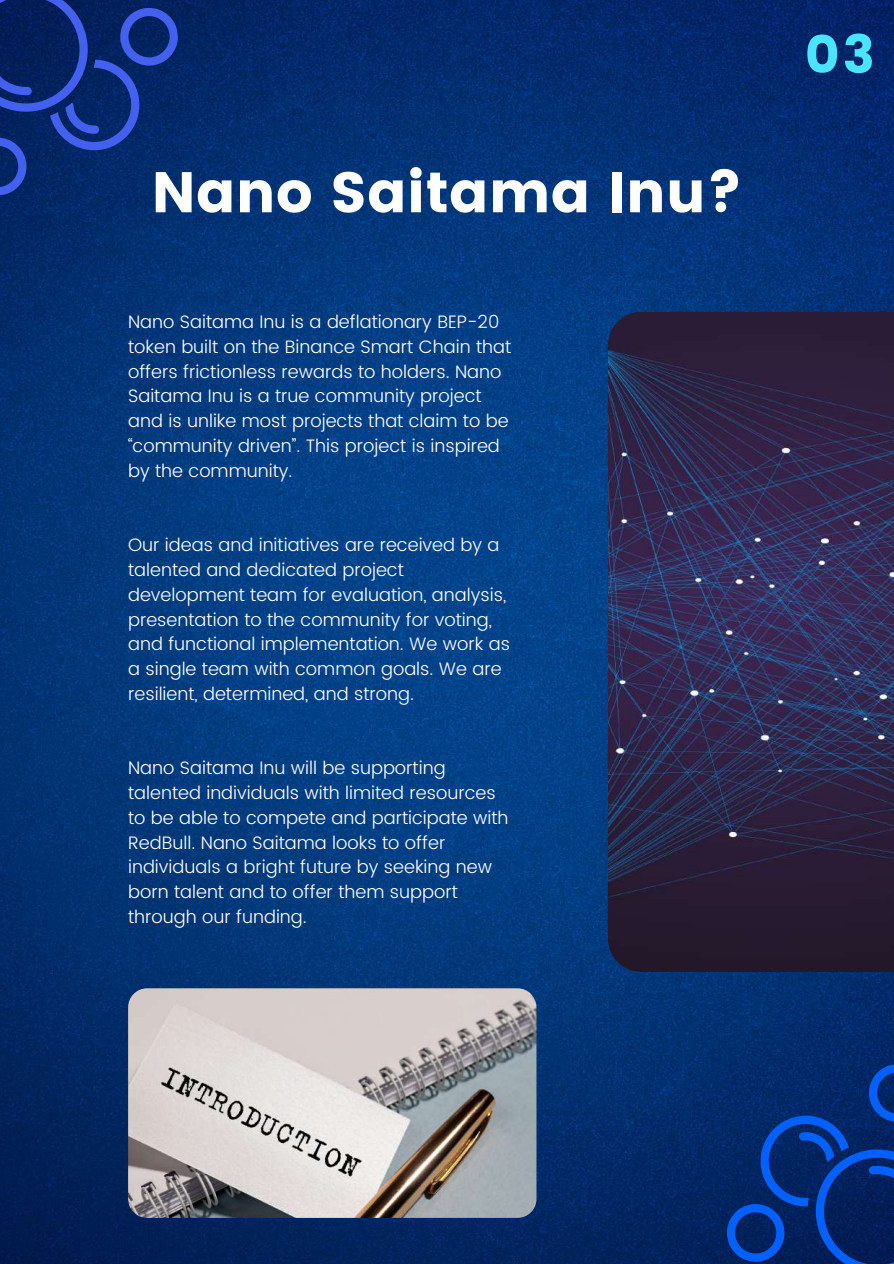
<style>
.page{position:relative;width:894px;height:1264px;background:#fff}
.page>*{position:absolute;margin:0;border:0;box-sizing:border-box;transform-origin:0 0}
.t1{font:57px "Poppins";color:#fff}
.t2{font:52.95px "Poppins";color:#4be4ff}
.t3{font:300 18px/24.8px "Poppins";color:#fff}
</style>
<div class="page">
<img style="left:0;top:0;width:893px;height:1263px">
<svg style="left:0;top:0;width:179px;height:196px;background:#0c2e77"></svg>
<svg style="left:723px;top:1061px;width:170px;height:202px;background:#012d79"></svg>
<img style="left:607px;top:312px;width:286px;height:659px">
<img style="left:128px;top:988px;width:408px;height:229px;border-radius:19px">
<h1 class="t1" style="left:151px;top:159px;width:593px">Nano Saitama Inu?</h1>
<p class="t3" style="left:128px;top:309px;width:384px">Nano Saitama Inu is a deflationary BEP-20 token built on the Binance Smart Chain that offers frictionless rewards to holders. Nano Saitama Inu is a true community project and is unlike most projects that claim to be “community driven”. This project is inspired by the community.</p>
<p class="t3" style="left:128px;top:532px;width:383px">Our ideas and initiatives are received by a talented and dedicated project development team for evaluation, analysis, presentation to the community for voting, and functional implementation. We work as a single team with common goals. We are resilient, determined, and strong.</p>
<p class="t3" style="left:128px;top:755px;width:382px">Nano Saitama Inu will be supporting talented individuals with limited resources to be able to compete and participate with RedBull. Nano Saitama looks to offer individuals a bright future by seeking new born talent and to offer them support through our funding.</p>
<h2 class="t2" style="left:804px;top:24px;width:71px">03</h2>
</div>
